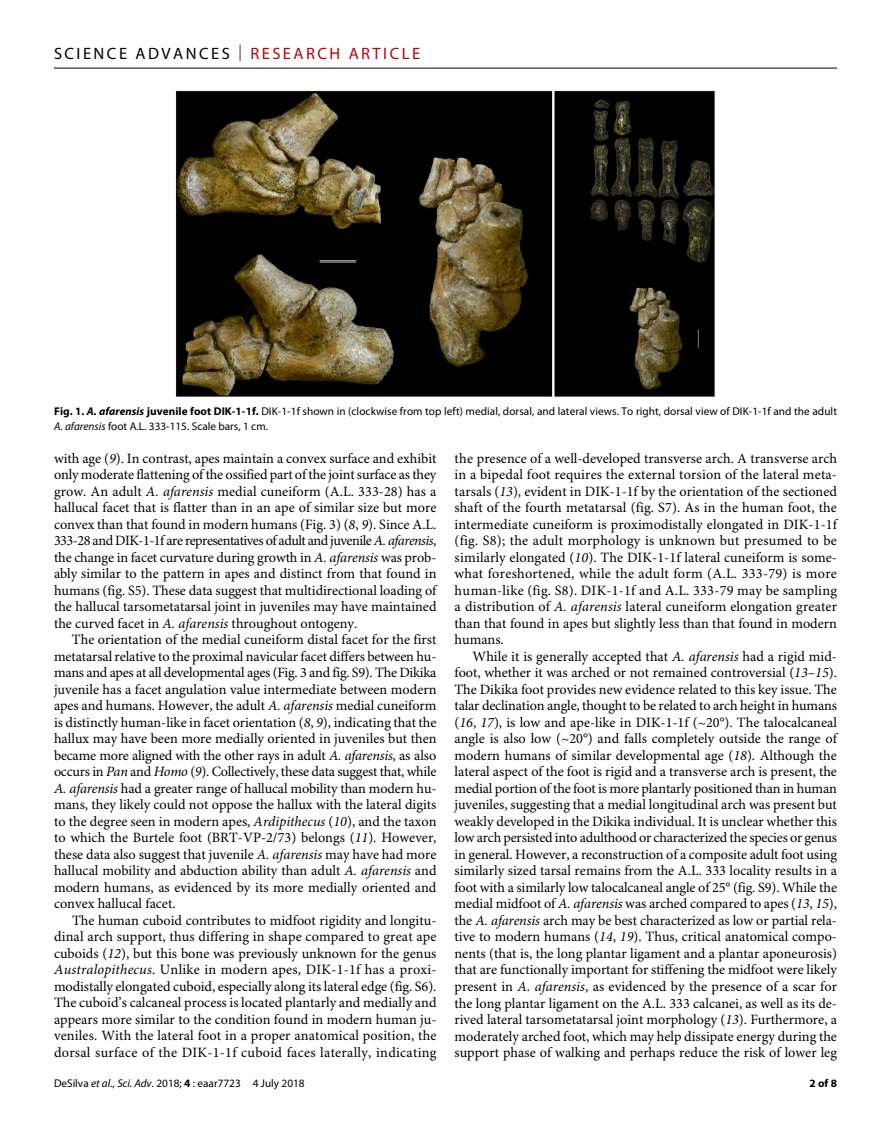
<style>
.page{position:relative;width:891px;height:1134px;background:#fff}
.page>*{position:absolute;margin:0;border:0;box-sizing:border-box;transform-origin:0 0}
.t1{font:16.5px "Myriad Pro";letter-spacing:.15em;color:#000}
.t2{font:14.25px/16.5px "Minion Pro";color:#000;text-align:justify}
.t3{font:11.25px/15px "Myriad Pro";letter-spacing:.005em;color:#000}
.t4{font:700 11.25px "Myriad Pro";color:#000}
.s1{font-weight:300}
.s2{color:#b10508}
.s3{font-weight:700}
.s4{font-weight:700;font-style:italic}
.s5{font-style:italic}
</style>
<div class="page">
<hr style="left:54px;top:68px;width:783px;height:1px;background:#000">
<img style="left:176px;top:90px;width:539px;height:307px">
<p class="t1" style="left:54px;top:40px;width:368px">SCIENCE ADVANCES <span class="s1">|</span> <span class="s2">RESEARCH ARTICLE</span></p>
<p class="t3" style="left:54px;top:404px;width:785px"><span class="s3">Fig. 1.</span> <span class="s4">A. afarensis</span> <span class="s3">juvenile foot DIK-1-1f.</span> DIK-1-1f shown in (clockwise from top left) medial, dorsal, and lateral views. To right, dorsal view of DIK-1-1f and the adult<br><span class="s5">A. afarensis</span> foot A.L. 333-115. Scale bars, 1 cm.</p>
<p class="t2" style="left:54px;top:451px;width:384px">with age (<span class="s5">9</span>). In contrast, apes maintain a convex surface and exhibit only moderate flattening of the ossified part of the joint surface as they grow. An adult <span class="s5">A. afarensis</span> medial cuneiform (A.L. 333-28) has a hallucal facet that is flatter than in an ape of similar size but more convex than that found in modern humans (Fig. 3) (<span class="s5">8</span>, <span class="s5">9</span>). Since A.L.<br>333-28 and DIK-1-1f are representatives of adult and juvenile <span class="s5">A. afarensis</span>, the change in facet curvature during growth in <span class="s5">A. afarensis</span> was prob&shy;ably similar to the pattern in apes and distinct from that found in humans (fig. S5). These data suggest that multidirectional loading of the hallucal tarsometatarsal joint in juveniles may have maintained the curved facet in <span class="s5">A. afarensis</span> throughout ontogeny.</p>
<p class="t2" style="left:54px;top:633px;width:384px;text-indent:18px">The orientation of the medial cuneiform distal facet for the first metatarsal relative to the proximal navicular facet differs between hu&shy;mans and apes at all developmental ages (Fig. 3 and fig. S9). The Dikika juvenile has a facet angulation value intermediate between modern apes and humans. However, the adult <span class="s5">A. afarensis</span> medial cuneiform is distinctly human-like in facet orientation (<span class="s5">8</span>, <span class="s5">9</span>), indicating that the hallux may have been more medially oriented in juveniles but then became more aligned with the other rays in adult <span class="s5">A. afarensis</span>, as also occurs in <span class="s5">Pan</span> and <span class="s5">Homo</span> (<span class="s5">9</span>). Collectively, these data suggest that, while <span class="s5">A. afarensis</span> had a greater range of hallucal mobility than modern hu&shy;mans, they likely could not oppose the hallux with the lateral digits to the degree seen in modern apes, <span class="s5">Ardipithecus</span> (<span class="s5">10</span>), and the taxon to which the Burtele foot (BRT-VP-2/73) belongs (<span class="s5">11</span>). However, these data also suggest that juvenile <span class="s5">A. afarensis</span> may have had more hallucal mobility and abduction ability than adult <span class="s5">A. afarensis</span> and modern humans, as evidenced by its more medially oriented and convex hallucal facet.</p>
<p class="t2" style="left:54px;top:913px;width:384px;text-indent:18px">The human cuboid contributes to midfoot rigidity and longitu&shy;dinal arch support, thus differing in shape compared to great ape cuboids (<span class="s5">12</span>), but this bone was previously unknown for the genus <span class="s5">Australopithecus</span>. Unlike in modern apes, DIK-1-1f has a proxi&shy;modistally elongated cuboid, especially along its lateral edge (fig. S6).<br>The cuboid’s calcaneal process is located plantarly and medially and appears more similar to the condition found in modern human ju&shy;veniles. With the lateral foot in a proper anatomical position, the dorsal surface of the DIK-1-1f cuboid faces laterally, indicating</p>
<p class="t3" style="left:54px;top:1076px;width:252px">DeSilva <span class="s5">et al</span>., <span class="s5">Sci. Adv.</span> 2018; <span class="s3">4</span> : eaar7723 4 July 2018</p>
<p class="t2" style="left:455px;top:451px;width:384px">the presence of a well-developed transverse arch. A transverse arch in a bipedal foot requires the external torsion of the lateral meta&shy;tarsals (<span class="s5">13</span>), evident in DIK-1-1f by the orientation of the sectioned shaft of the fourth metatarsal (fig. S7). As in the human foot, the intermediate cuneiform is proximodistally elongated in DIK-1-1f (fig. S8); the adult morphology is unknown but presumed to be similarly elongated (<span class="s5">10</span>). The DIK-1-1f lateral cuneiform is some&shy;what foreshortened, while the adult form (A.L. 333-79) is more human-like (fig. S8). DIK-1-1f and A.L. 333-79 may be sampling a distribution of <span class="s5">A. afarensis</span> lateral cuneiform elongation greater than that found in apes but slightly less than that found in modern humans.</p>
<p class="t2" style="left:455px;top:650px;width:384px;text-indent:18px">While it is generally accepted that <span class="s5">A. afarensis</span> had a rigid mid&shy;foot, whether it was arched or not remained controversial (<span class="s5">13</span>–<span class="s5">15</span>).<br>The Dikika foot provides new evidence related to this key issue. The talar declination angle, thought to be related to arch height in humans (<span class="s5">16</span>, <span class="s5">17</span>), is low and ape-like in DIK-1-1f (~20°). The talocalcaneal angle is also low (~20°) and falls completely outside the range of modern humans of similar developmental age (<span class="s5">18</span>). Although the lateral aspect of the foot is rigid and a transverse arch is present, the medial portion of the foot is more plantarly positioned than in human juveniles, suggesting that a medial longitudinal arch was present but weakly developed in the Dikika individual. It is unclear whether this low arch persisted into adulthood or characterized the species or genus in general. However, a reconstruction of a composite adult foot using similarly sized tarsal remains from the A.L. 333 locality results in a foot with a similarly low talocalcaneal angle of 25° (fig. S9). While the medial midfoot of <span class="s5">A. afarensis</span> was arched compared to apes (<span class="s5">13</span>, <span class="s5">15</span>), the <span class="s5">A. afarensis</span> arch may be best characterized as low or partial rela&shy;tive to modern humans (<span class="s5">14</span>, <span class="s5">19</span>). Thus, critical anatomical compo&shy;nents (that is, the long plantar ligament and a plantar aponeurosis) that are functionally important for stiffening the midfoot were likely present in <span class="s5">A. afarensis</span>, as evidenced by the presence of a scar for the long plantar ligament on the A.L. 333 calcanei, as well as its de&shy;rived lateral tarsometatarsal joint morphology (<span class="s5">13</span>). Furthermore, a moderately arched foot, which may help dissipate energy during the support phase of walking and perhaps reduce the risk of lower leg</p>
<p class="t4" style="left:810px;top:1074px;width:29px">2 of 8</p>
</div>
